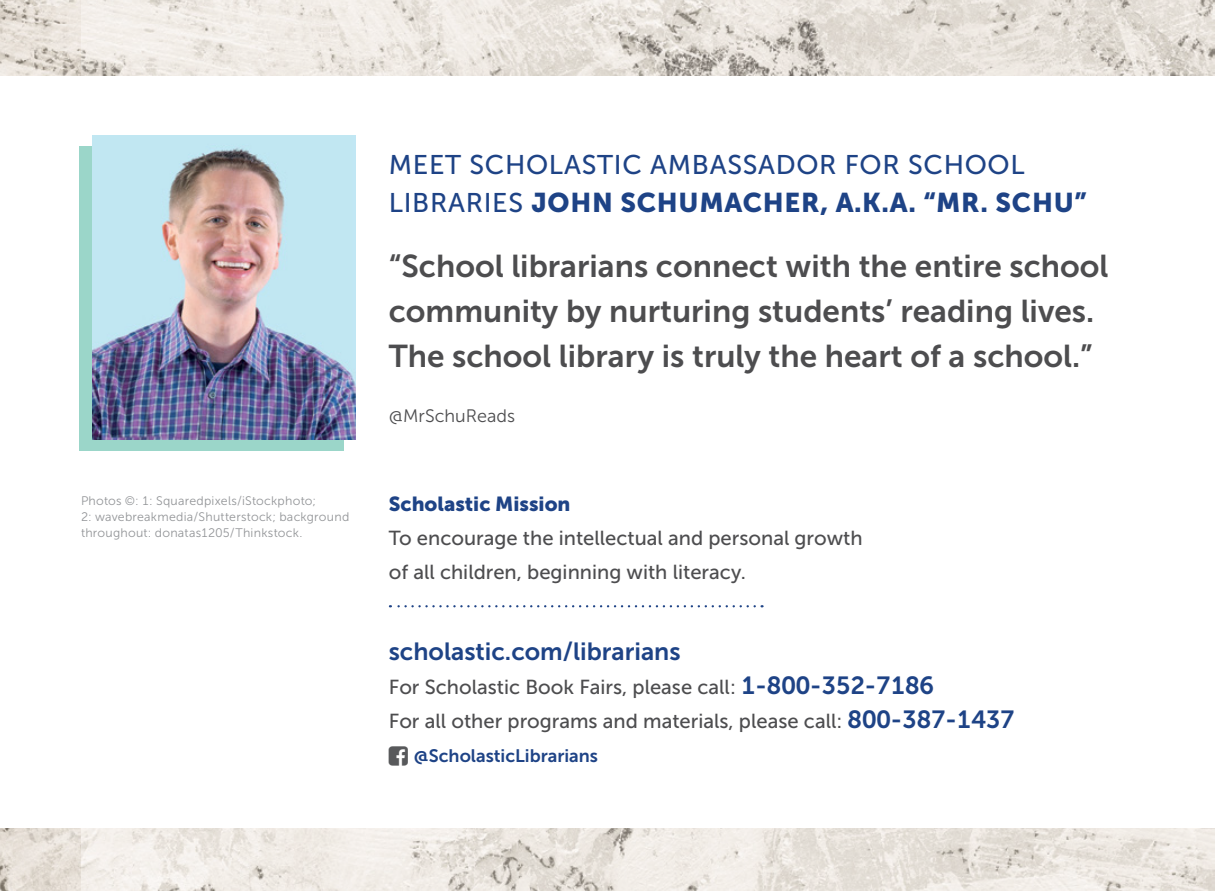
<style>
.page{position:relative;width:1215px;height:891px;background:#fff}
.page>*{position:absolute;margin:0;border:0;box-sizing:border-box;transform-origin:0 0}
.t1{font:31.5px/45px "Museo Sans 700";color:#4d4d4f}
.t2{font:27px "Museo Sans 900";letter-spacing:.025em;color:#1e4386}
.t3{font:27px "Museo Sans 500";letter-spacing:.025em;color:#1e4386}
.t4{font:24.75px "Museo Sans 700";color:#1e4386}
.t5{font:20.25px/33.8px "Museo Sans 500";color:#4d4d4f}
.t6{font:20.25px "Museo Sans 900";color:#1e4386}
.t7{font:18px "Museo Sans 700";color:#1e4386}
.t8{font:18px "Museo Sans 300";color:#4d4d4f}
.t9{font:12.38px/15.8px "Museo Sans 300";letter-spacing:.02em;color:#939598}
.s1{font-family:"Museo Sans 500"}
.s2{font-family:"Museo Sans 700";font-size:24.75px;color:#1e4386}
</style>
<div class="page">
<img style="left:0;top:0;width:1215px;height:891px">
<div style="left:0;top:76px;width:1215px;height:751px;background:#fff"></div>
<svg style="left:390px;top:605px;width:365px;height:2px"></svg>
<div style="left:79px;top:146px;width:265px;height:305px;background:#9bd6c9"></div>
<img style="left:92px;top:135px;width:263px;height:304px">
<p class="t9" style="left:81px;top:493px;width:270px">Photos ©: 1: Squaredpixels/iStockphoto;<br>2: wavebreakmedia/Shutterstock; background throughout: donatas1205/Thinkstock.</p>
<h2 class="t3" style="left:389px;top:149px;width:637px">MEET SCHOLASTIC AMBASSADOR FOR SCHOOL</h2>
<h2 class="t2" style="left:389px;top:187px;width:699px"><span class="s1">LIBRARIES</span> JOHN SCHUMACHER, A.K.A. “MR. SCHU”</h2>
<h1 class="t1" style="left:389px;top:244px;width:721px">“School librarians connect with the entire school community by nurturing students’ reading lives.<br>The school library is truly the heart of a school.”</h1>
<p class="t8" style="left:389px;top:406px;width:128px">@MrSchuReads</p>
<p class="t6" style="left:389px;top:493px;width:183px">Scholastic Mission</p>
<p class="t5" style="left:389px;top:521px;width:475px">To encourage the intellectual and personal growth of all children, beginning with literacy.</p>
<p class="t4" style="left:389px;top:638px;width:293px">scholastic.com/librarians</p>
<p class="t5" style="left:389px;top:670px;width:627px">For Scholastic Book Fairs, please call: <span class="s2">1-800-352-7186<br></span>For all other programs and materials, please call: <span class="s2">800-387-1437</span></p>
<p class="t7" style="left:414px;top:745px;width:186px">@ScholasticLibrarians</p>
</div>
